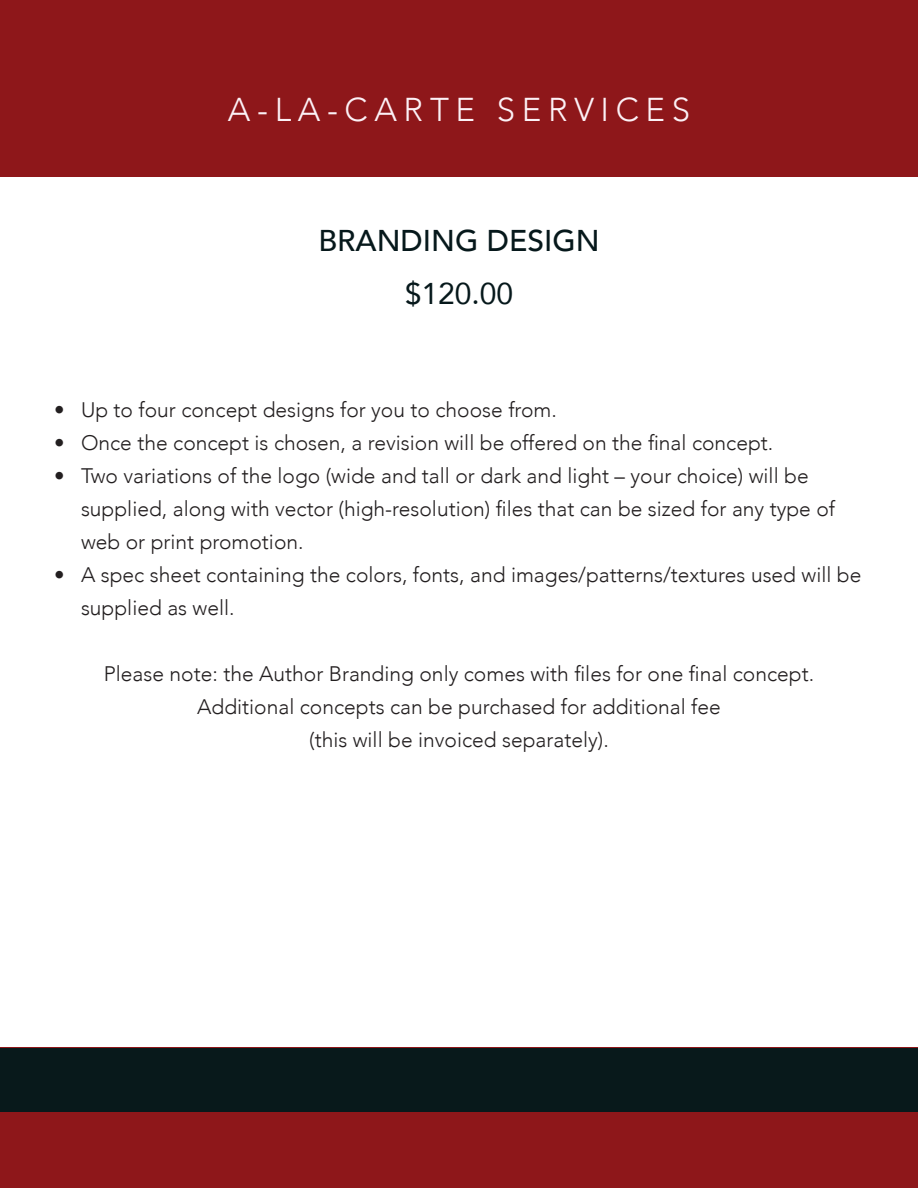
<style>
.page{position:relative;width:918px;height:1188px;background:#fff}
.page>*{position:absolute;margin:0;border:0;box-sizing:border-box;transform-origin:0 0}
.t1{font:300 33px "Avenir";letter-spacing:.2em;color:#fcf1f6}
.t2{font:500 30px "Avenir";color:#06181b}
.t3{font:30px "Avenir";color:#06181b}
.t4{font:300 21px/33px "Avenir";color:#231f20}
</style>
<div class="page">
<div style="left:0;top:1048px;width:918px;height:140px;background:#8e171a"></div>
<div style="left:0;top:1048px;width:918px;height:64px;background:#08191b"></div>
<div style="left:0;top:0;width:918px;height:176px;background:#8e171a"></div>
<h1 class="t1" style="left:228px;top:90px;width:464px">A-LA-CARTE SERVICES</h1>
<h2 class="t2" style="left:318px;top:215px;width:283px">BRANDING DESIGN</h2>
<h2 class="t3" style="left:405px;top:269px;width:110px">$120.00</h2>
<p class="t4" style="left:54px;top:393px;width:504px">• Up to four concept designs for you to choose from.</p>
<p class="t4" style="left:54px;top:426px;width:721px">• Once the concept is chosen, a revision will be offered on the final concept.</p>
<p class="t4" style="left:81px;top:459px;width:756px;text-indent:-27px">• Two variations of the logo (wide and tall or dark and light – your choice) will be supplied, along with vector (high-resolution) files that can be sized for any type of web or print promotion.</p>
<p class="t4" style="left:81px;top:558px;width:782px;text-indent:-27px">• A spec sheet containing the colors, fonts, and images/patterns/textures used will be supplied as well.</p>
<p class="t4" style="left:104px;top:657px;width:712px;text-align:center">Please note: the Author Branding only comes with files for one final concept.<br>Additional concepts can be purchased for additional fee<br>(this will be invoiced separately).</p>
</div>
